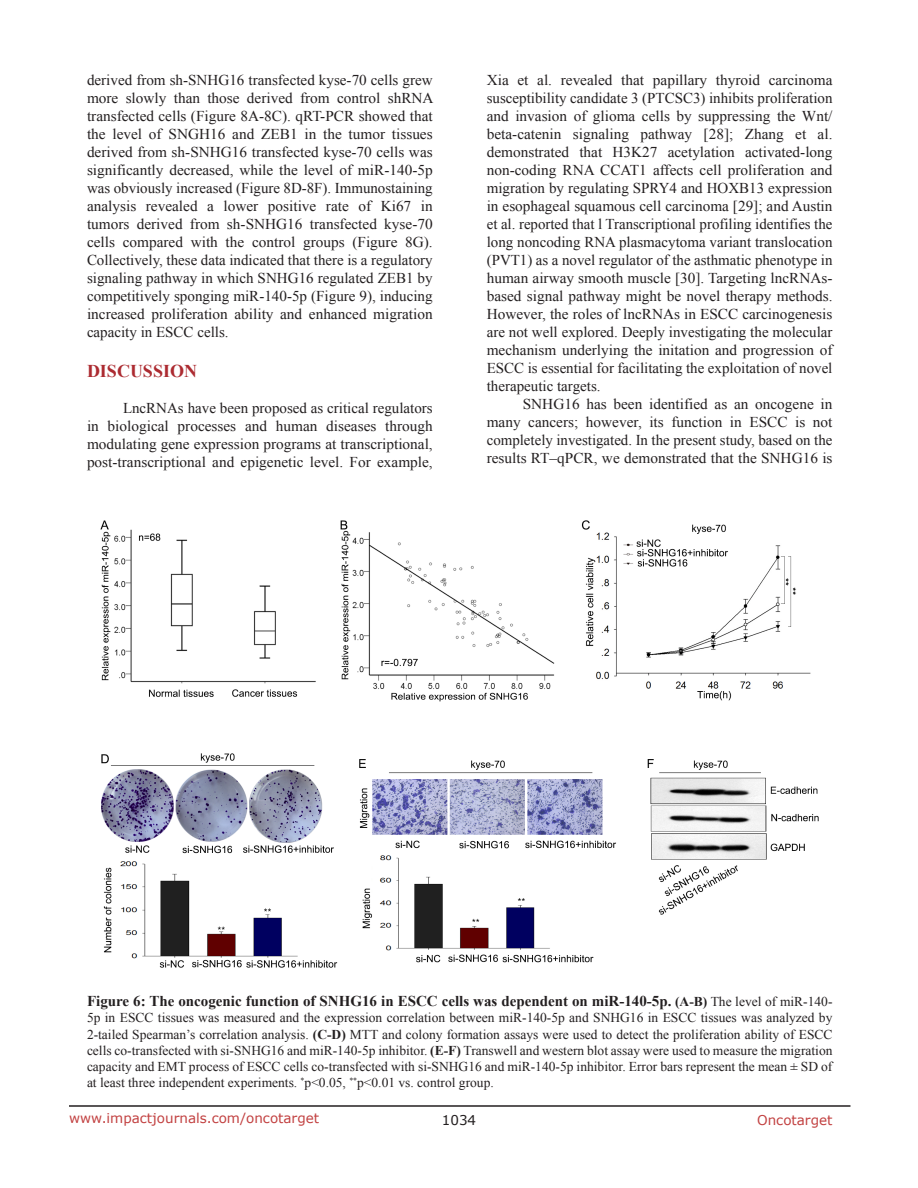
<style>
.page{position:relative;width:918px;height:1188px;background:#fff}
.page>*{position:absolute;margin:0;border:0;box-sizing:border-box;transform-origin:0 0}
.Heading{font:700 18px "Times New Roman";color:#ac2b31}
.BodyText{font:15px/18px "Times New Roman";color:#231f20;text-align:justify}
.figuretext{font:700 15px "Times New Roman";color:#231f20}
.figuretext-2{font:13.5px/16.2px "Times New Roman";color:#231f20;text-align:justify}
.t1{font:13.5px "Verdana";color:#c24141}
.t2{font:13.5px "Verdana";color:#231f20}
.s1{font-size:13.5px}
.s2{font-weight:400;font-size:13.5px}
.s3{font-weight:700}
</style>
<div class="page">
<hr style="left:69px;top:1105px;width:781px;height:2px;background:#231f20">
<img style="left:100px;top:520px;width:719px;height:448px">
<p class="BodyText" style="left:87px;top:71px;width:348px">derived from sh-SNHG16 transfected kyse-70 cells grew more slowly than those derived from control shRNA transfected cells (Figure 8A-8C). qRT-PCR showed that the level of SNGH16 and ZEB1 in the tumor tissues derived from sh-SNHG16 transfected kyse-70 cells was significantly decreased, while the level of miR-140-5p was obviously increased (Figure 8D-8F). Immunostaining analysis revealed a lower positive rate of Ki67 in tumors derived from sh-SNHG16 transfected kyse-70 cells compared with the control groups (Figure 8G).<br>Collectively, these data indicated that there is a regulatory signaling pathway in which SNHG16 regulated ZEB1 by competitively sponging miR-140-5p (Figure 9), inducing increased proliferation ability and enhanced migration capacity in ESCC cells.</p>
<p class="Heading" style="left:87px;top:359px;width:112px">DISCUSSION</p>
<p class="BodyText" style="left:87px;top:399px;width:347px;text-indent:36px">LncRNAs have been proposed as critical regulators in biological processes and human diseases through modulating gene expression programs at transcriptional, post-transcriptional and epigenetic level. For example,</p>
<p class="BodyText" style="left:487px;top:71px;width:347px">Xia et al. revealed that papillary thyroid carcinoma susceptibility candidate 3 (PTCSC3) inhibits proliferation and invasion of glioma cells by suppressing the Wnt/ beta-catenin signaling pathway [28]; Zhang et al. demonstrated that H3K27 acetylation activated-long non-coding RNA CCAT1 affects cell proliferation and migration by regulating SPRY4 and HOXB13 expression in esophageal squamous cell carcinoma [29]; and Austin et al. reported that l Transcriptional profiling identifies the long noncoding RNA plasmacytoma variant translocation (PVT1) as a novel regulator of the asthmatic phenotype in human airway smooth muscle [30]. Targeting lncRNAs&shy;based signal pathway might be novel therapy methods.<br>However, the roles of lncRNAs in ESCC carcinogenesis are not well explored. Deeply investigating the molecular mechanism underlying the initation and progression of ESCC is essential for facilitating the exploitation of novel therapeutic targets.</p>
<p class="BodyText" style="left:487px;top:395px;width:347px;text-indent:36px">SNHG16 has been identified as an oncogene in many cancers; however, its function in ESCC is not completely investigated. In the present study, based on the results RT–qPCR, we demonstrated that the SNHG16 is</p>
<p class="figuretext" style="left:87px;top:991px;width:747px">Figure 6: The oncogenic function of SNHG16 in ESCC cells was dependent on miR-140-5p. <span class="s1">(A-B)</span> <span class="s2">The level of miR-140-</span></p>
<p class="figuretext-2" style="left:87px;top:1010px;width:747px">5p in ESCC tissues was measured and the expression correlation between miR-140-5p and SNHG16 in ESCC tissues was analyzed by 2-tailed Spearman’s correlation analysis. <span class="s3">(C-D)</span> MTT and colony formation assays were used to detect the proliferation ability of ESCC cells co-transfected with si-SNHG16 and miR-140-5p inhibitor. <span class="s3">(E-F)</span> Transwell and western blot assay were used to measure the migration capacity and EMT process of ESCC cells co-transfected with si-SNHG16 and miR-140-5p inhibitor. Error bars represent the mean ± SD of at least three independent experiments. <sup>*</sup>p&lt;0.05, <sup>**</sup>p&lt;0.01 vs. control group.</p>
<p class="t1" style="left:69px;top:1109px;width:252px">www.impactjournals.com/oncotarget</p>
<p class="t2" style="left:442px;top:1111px;width:36px">1034</p>
<p class="t1" style="left:757px;top:1111px;width:77px">Oncotarget</p>
</div>
